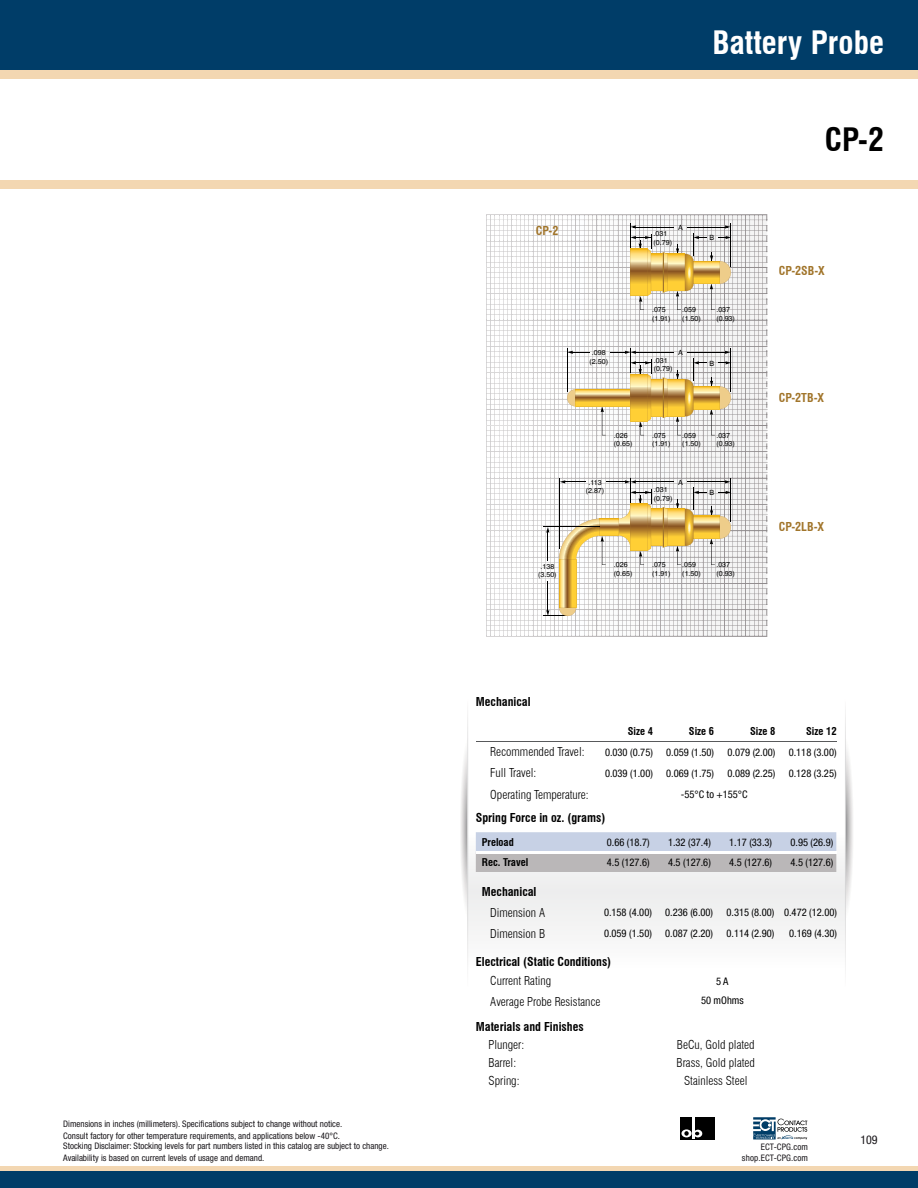
<style>
.page{position:relative;width:918px;height:1188px;background:#fff}
.page>*{position:absolute;margin:0;border:0;box-sizing:border-box;transform-origin:0 0}
.t1{font:700 condensed 31.5px "Swiss 721 BT";color:#fff}
.t2{font:700 condensed 31.5px "Swiss 721 BT";color:#000}
.t3{font:300 condensed 12px "Swiss 721 BT";color:#000}
.t4{font:700 condensed 12px "Swiss 721 BT";color:#000}
.t5{font:700 condensed 12px "Swiss 721 BT";color:#a1752b}
.t6{font:condensed 12px "Helvetica Neue LT Std";color:#1a171b}
.t7{font:condensed 10.5px "Helvetica Neue LT Std";color:#000}
.t8{font:700 condensed 10.5px "Swiss 721 BT";color:#000}
.t9{font:condensed 9px/11.9px "Helvetica Neue LT Std";color:#1a171b}
.t10{font:7.2px/8.6px "Helvetica";color:#000}
</style>
<div class="page">
<svg style="left:486px;top:215px;width:281px;height:422px"></svg>
<div style="left:0;top:1171px;width:918px;height:17px;background:#003d68"></div>
<div style="left:0;top:1166px;width:918px;height:5px;background:#f3d7b2"></div>
<div style="left:0;top:0;width:918px;height:72px;background:#003d68"></div>
<div style="left:0;top:70px;width:918px;height:9px;background:#f3d7b2"></div>
<div style="left:0;top:180px;width:918px;height:9px;background:#f3d7b2"></div>
<svg style="left:753px;top:1117px;width:54px;height:22px"></svg>
<div style="left:681px;top:1117px;width:34px;height:22px;background:#000"></div>
<hr style="left:692px;top:1117px;width:3px;height:20px;background:#fff">
<svg style="left:681px;top:1129px;width:21px;height:10px"></svg>
<svg style="left:461px;top:710px;width:392px;height:260px"></svg>
<hr style="left:476px;top:851px;width:115px;height:3px;background:#fff">
<hr style="left:591px;top:851px;width:62px;height:3px;background:#fff">
<hr style="left:653px;top:851px;width:61px;height:3px;background:#fff">
<hr style="left:714px;top:851px;width:61px;height:3px;background:#fff">
<hr style="left:775px;top:851px;width:61px;height:3px;background:#fff">
<p class="t9" style="left:63px;top:1118px;width:278px">Dimensions in inches (millimeters) Specifications subject to change without notice<br>Consult factory for other temperature requirements, and applications below -40°C</p>
<p class="t9" style="left:63px;top:1140px;width:325px">Stocking Disclaimer: Stocking levels for part numbers listed in this catalog are subject to change<br>Availability is based on current levels of usage and demand</p>
<h1 class="t1" style="left:712px;top:23px;width:173px">Battery Probe</h1>
<h2 class="t5" style="left:536px;top:224px;width:24px">CP-2</h2>
<p class="t10" style="left:538px;top:562px;width:20px;text-align:center">.138 (3.50)</p>
<p class="t10" style="left:678px;top:223px;width:6px">A</p>
<p class="t10" style="left:654px;top:229px;width:20px">.031 (0.79)</p>
<p class="t10" style="left:710px;top:233px;width:6px">B</p>
<p class="t10" style="left:652px;top:305px;width:20px">.075 (1.91)</p>
<p class="t10" style="left:682px;top:305px;width:20px">.059 (1.50)</p>
<p class="t10" style="left:716px;top:305px;width:20px">.037 (0.93)</p>
<p class="t10" style="left:592px;top:348px;width:15px">.098</p>
<p class="t10" style="left:678px;top:348px;width:6px">A</p>
<p class="t10" style="left:589px;top:357px;width:20px">(2.50)</p>
<p class="t10" style="left:710px;top:359px;width:6px">B</p>
<p class="t10" style="left:654px;top:356px;width:20px">.031 (0.79)</p>
<p class="t10" style="left:614px;top:431px;width:20px">.026 (0.65)</p>
<p class="t10" style="left:682px;top:431px;width:20px">.059 (1.50)</p>
<p class="t10" style="left:652px;top:431px;width:20px">.075 (1.91)</p>
<p class="t10" style="left:716px;top:431px;width:20px">.037 (0.93)</p>
<p class="t10" style="left:588px;top:478px;width:15px">.113</p>
<p class="t10" style="left:678px;top:478px;width:6px">A</p>
<p class="t10" style="left:586px;top:486px;width:20px">(2.87)</p>
<p class="t10" style="left:654px;top:485px;width:20px">.031 (0.79)</p>
<p class="t10" style="left:710px;top:488px;width:6px">B</p>
<p class="t10" style="left:614px;top:560px;width:20px">.026 (0.65)</p>
<p class="t10" style="left:682px;top:560px;width:20px">.059 (1.50)</p>
<p class="t10" style="left:652px;top:560px;width:20px">.075 (1.91)</p>
<p class="t10" style="left:716px;top:560px;width:20px">.037 (0.93)</p>
<h1 class="t2" style="left:825px;top:121px;width:61px">CP-2</h1>
<h2 class="t5" style="left:779px;top:264px;width:47px">CP-2SB-X</h2>
<h2 class="t5" style="left:779px;top:391px;width:47px">CP-2TB-X</h2>
<h2 class="t5" style="left:779px;top:520px;width:47px">CP-2LB-X</h2>
<h2 class="t4" style="left:476px;top:694px;width:56px">Mechanical</h2>
<p class="t8" style="left:628px;top:725px;width:27px">Size 4</p>
<p class="t8" style="left:689px;top:725px;width:27px">Size 6</p>
<p class="t8" style="left:750px;top:725px;width:27px">Size 8</p>
<p class="t8" style="left:806px;top:725px;width:32px">Size 12</p>
<h2 class="t3" style="left:490px;top:745px;width:96px">Recommended Travel:</h2>
<p class="t7" style="left:605px;top:746px;width:49px">0 030 (0 75)</p>
<p class="t7" style="left:666px;top:746px;width:49px">0 059 (1 50)</p>
<p class="t7" style="left:727px;top:746px;width:49px">0 079 (2 00)</p>
<p class="t7" style="left:789px;top:746px;width:49px">0 118 (3 00)</p>
<h2 class="t3" style="left:490px;top:766px;width:48px">Full Travel:</h2>
<p class="t7" style="left:605px;top:767px;width:49px">0 039 (1 00)</p>
<p class="t7" style="left:666px;top:767px;width:49px">0 069 (1 75)</p>
<p class="t7" style="left:727px;top:767px;width:49px">0 089 (2 25)</p>
<p class="t7" style="left:789px;top:767px;width:49px">0 128 (3 25)</p>
<h2 class="t3" style="left:490px;top:787px;width:100px">Operating Temperature:</h2>
<p class="t7" style="left:681px;top:788px;width:68px">-55°C to +155°C</p>
<h2 class="t4" style="left:476px;top:810px;width:131px">Spring Force in oz. (grams)</h2>
<p class="t8" style="left:482px;top:836px;width:34px">Preload</p>
<p class="t7" style="left:607px;top:836px;width:44px">0 66 (18 7)</p>
<p class="t7" style="left:668px;top:836px;width:44px">1 32 (37 4)</p>
<p class="t7" style="left:729px;top:836px;width:44px">1 17 (33 3)</p>
<p class="t7" style="left:790px;top:836px;width:44px">0 95 (26 9)</p>
<p class="t8" style="left:482px;top:856px;width:48px">Rec. Travel</p>
<p class="t7" style="left:607px;top:856px;width:44px">4 5 (127 6)</p>
<p class="t7" style="left:668px;top:856px;width:44px">4 5 (127 6)</p>
<p class="t7" style="left:729px;top:856px;width:44px">4 5 (127 6)</p>
<p class="t7" style="left:790px;top:856px;width:44px">4 5 (127 6)</p>
<h2 class="t4" style="left:482px;top:885px;width:56px">Mechanical</h2>
<h2 class="t3" style="left:490px;top:906px;width:56px">Dimension A</h2>
<p class="t7" style="left:604px;top:906px;width:49px">0 158 (4 00)</p>
<p class="t7" style="left:665px;top:906px;width:49px">0 236 (6 00)</p>
<p class="t7" style="left:726px;top:906px;width:112px">0 315 (8 00) 0 472 (12 00)</p>
<h2 class="t3" style="left:490px;top:927px;width:56px">Dimension B</h2>
<p class="t7" style="left:604px;top:928px;width:49px">0 059 (1 50)</p>
<p class="t7" style="left:665px;top:928px;width:49px">0 087 (2 20)</p>
<p class="t7" style="left:726px;top:928px;width:49px">0 114 (2 90)</p>
<p class="t7" style="left:789px;top:928px;width:49px">0 169 (4 30)</p>
<h2 class="t4" style="left:476px;top:954px;width:137px">Electrical (Static Conditions)</h2>
<h2 class="t3" style="left:490px;top:973px;width:62px">Current Rating</h2>
<p class="t7" style="left:716px;top:975px;width:14px">5 A</p>
<h2 class="t3" style="left:490px;top:994px;width:112px">Average Probe Resistance</h2>
<p class="t7" style="left:701px;top:995px;width:44px">50 mOhms</p>
<h2 class="t4" style="left:476px;top:1020px;width:109px">Materials and Finishes</h2>
<h2 class="t3" style="left:489px;top:1038px;width:37px">Plunger:</h2>
<h2 class="t3" style="left:677px;top:1038px;width:79px">BeCu, Gold plated</h2>
<h2 class="t3" style="left:489px;top:1056px;width:29px">Barrel:</h2>
<h2 class="t3" style="left:677px;top:1056px;width:80px">Brass, Gold plated</h2>
<h2 class="t3" style="left:489px;top:1074px;width:33px">Spring:</h2>
<h2 class="t3" style="left:684px;top:1074px;width:65px">Stainless Steel</h2>
<p class="t9" style="left:742px;top:1142px;width:68px;line-height:10.4px;text-align:right">ECT-CPG com<br>shop ECT-CPG com</p>
<h2 class="t6" style="left:860px;top:1133px;width:19px">109</h2>
</div>
